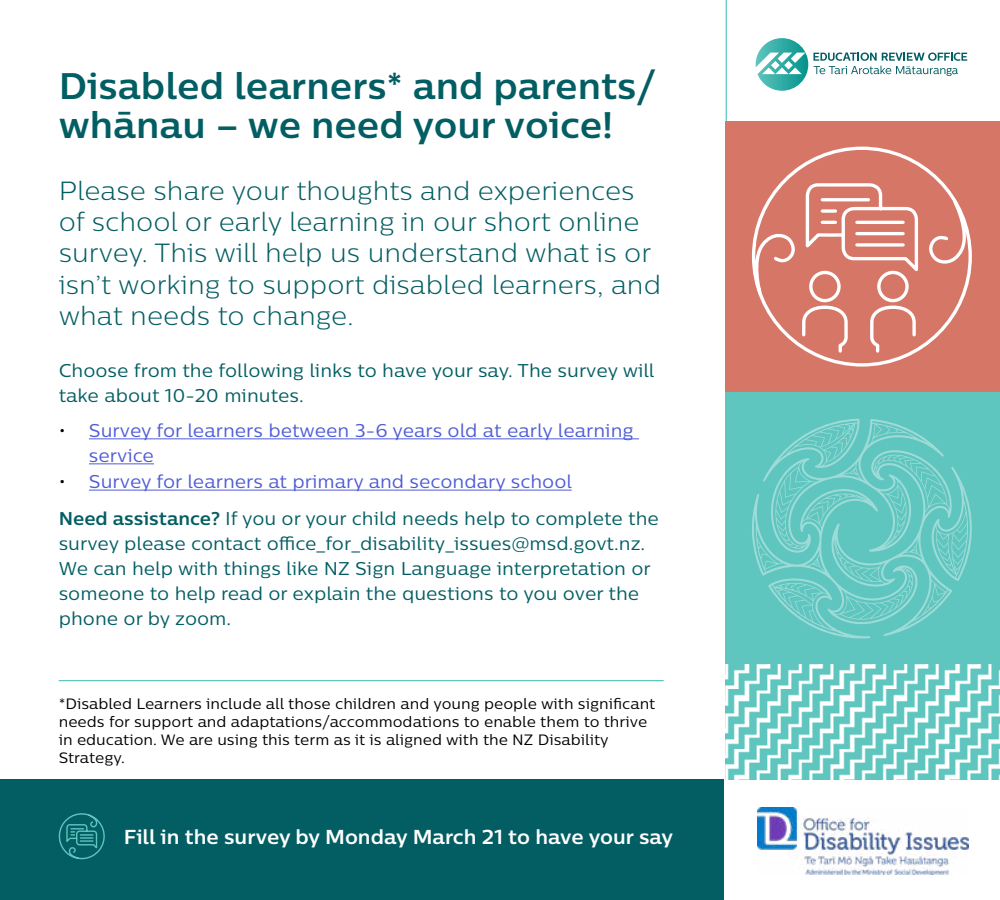
<style>
.page{position:relative;width:1000px;height:900px;background:#fff}
.page>*{position:absolute;margin:0;border:0;box-sizing:border-box;transform-origin:0 0}
.t1{font:700 37px/38.1px "Centrale Sans";color:#035e63}
.t2{font:300 26.25px/31.2px "Centrale Sans";color:#035e63}
.t3{font:700 20.12px "Centrale Sans";color:#fff}
.t4{font:18.5px/25px "Centrale Sans";color:#035e63}
.t5{font:18.5px/25px "Centrale Sans";color:#4f5cd6}
.t6{font:15px/18px "Centrale Sans";color:#000}
.s1{color:#000}
.s2{font-weight:700;color:#035e63}
.s3{color:#035e63}
</style>
<div class="page">
<hr style="left:726px;top:0;width:1px;height:450px;background:#5fc5bf">
<img style="left:726px;top:664px;width:274px;height:115px">
<img style="left:757px;top:807px;width:212px;height:67px">
<div style="left:726px;top:121px;width:274px;height:271px;background:#d67667"></div>
<div style="left:726px;top:392px;width:274px;height:272px;background:#5fc5bf"></div>
<svg style="left:751px;top:146px;width:221px;height:221px"></svg>
<svg style="left:752px;top:419px;width:220px;height:219px"></svg>
<div style="left:0;top:779px;width:724px;height:121px;background:#035e63"></div>
<svg style="left:756px;top:38px;width:52px;height:53px"></svg>
<svg style="left:814px;top:53px;width:153px;height:23px"></svg>
<hr style="left:89px;top:438px;width:550px;height:1px;background:#4f5cd6">
<hr style="left:89px;top:463px;width:65px;height:1px;background:#4f5cd6">
<hr style="left:89px;top:490px;width:483px;height:1px;background:#4f5cd6">
<hr style="left:59px;top:680px;width:605px;height:1px;background:#5fc5bf">
<svg style="left:58px;top:813px;width:47px;height:47px"></svg>
<h1 class="t1" style="left:59px;top:67px;width:599px">Disabled learners* and parents/ whānau – we need your voice!</h1>
<h2 class="t2" style="left:59px;top:175px;width:604px">Please share your thoughts and experiences of school or early learning in our short online survey. This will help us understand what is or isn’t working to support disabled learners, and what needs to change.</h2>
<p class="t4" style="left:59px;top:358px;width:597px">Choose from the following links to have your say. The survey will take about 10-20 minutes.</p>
<p class="t5" style="left:89px;top:418px;width:546px;text-indent:-30px"><span class="s1">•</span> Survey for learners between 3-6 years old at early learning service</p>
<p class="t5" style="left:59px;top:463px;width:602px;line-height:36.2px"><span class="s1">•</span> Survey for learners at primary and secondary school<br><span class="s2">Need assistance?</span> <span class="s3">If you or your child needs help to complete the</span></p>
<p class="t4" style="left:59px;top:530px;width:594px">survey please contact office_for_disability_issues@msd.govt.nz.<br>We can help with things like NZ Sign Language interpretation or someone to help read or explain the questions to you over the phone or by zoom.</p>
<p class="t6" style="left:59px;top:694px;width:598px">*Disabled Learners include all those children and young people with significant needs for support and adaptations/accommodations to enable them to thrive in education. We are using this term as it is aligned with the NZ Disability Strategy.</p>
<p class="t3" style="left:124px;top:824px;width:551px">Fill in the survey by Monday March 21 to have your say</p>
</div>
